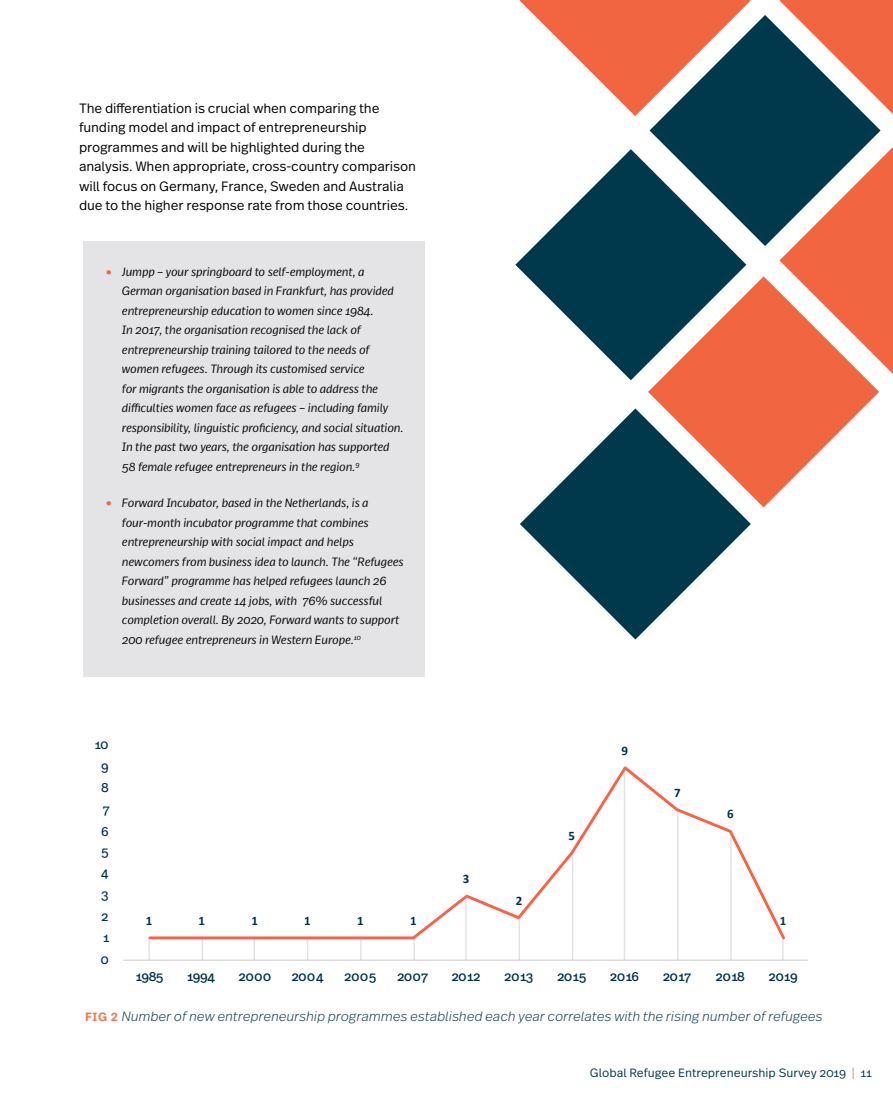
<style>
.page{position:relative;width:893px;height:1106px;background:#fff}
.page>*{position:absolute;margin:0;border:0;box-sizing:border-box;transform-origin:0 0}
.t1{font:300 13.5px/19.5px "Real Text Pro";letter-spacing:-.01em;color:#000}
.t2{font:italic 300 13.5px "Real Text Pro";letter-spacing:-.01em;color:#1b4457}
.t3{font:12.9px "Real Text Pro";letter-spacing:-.015em;color:#003049}
.t4{font:700 12.9px "Calibri";color:#003049}
.t5{font:12.9px "Real Text Pro";color:#003049}
.t6{font:italic 300 12px/19.5px "Real Text Pro";letter-spacing:-.01em;color:#000}
.t7{font:300 12px "Real Text Pro";color:#00394c}
.s1{font-family:"Texta Alt";font-weight:700;font-style:normal;font-size:25.5px;color:#f26541}
.s2{font-weight:600;font-style:normal;font-size:12px;color:#f37551}
.s3{color:#f26541}
</style>
<div class="page">
<hr style="left:123px;top:959px;width:685px;height:2px;background:#d9d9d9">
<svg style="left:148px;top:766px;width:637px;height:175px"></svg>
<hr style="left:148px;top:938px;width:2px;height:21px;background:#a6a6a6;opacity:.33">
<svg style="left:202px;top:938px;width:1px;height:21px"></svg>
<svg style="left:254px;top:938px;width:1px;height:21px"></svg>
<svg style="left:307px;top:938px;width:1px;height:21px"></svg>
<hr style="left:360px;top:938px;width:2px;height:21px;background:#a6a6a6;opacity:.33">
<hr style="left:413px;top:938px;width:2px;height:21px;background:#a6a6a6;opacity:.33">
<hr style="left:465px;top:895px;width:2px;height:64px;background:#a6a6a6;opacity:.33">
<hr style="left:519px;top:917px;width:1px;height:42px;background:#e2e2e2">
<hr style="left:572px;top:853px;width:1px;height:106px;background:#e2e2e2">
<hr style="left:624px;top:767px;width:1px;height:192px;background:#e2e2e2">
<hr style="left:677px;top:810px;width:1px;height:149px;background:#e2e2e2">
<hr style="left:730px;top:832px;width:2px;height:127px;background:#eae9e9">
<hr style="left:782px;top:938px;width:2px;height:21px;background:#a6a6a6;opacity:.33">
<svg style="left:649px;top:15px;width:232px;height:231px;fill:#00394c"></svg>
<svg style="left:779px;top:0;width:114px;height:114px"></svg>
<svg style="left:779px;top:147px;width:114px;height:227px"></svg>
<svg style="left:520px;top:0;width:231px;height:116px"></svg>
<svg style="left:648px;top:276px;width:231px;height:231px;fill:#f26541"></svg>
<svg style="left:515px;top:149px;width:231px;height:231px;fill:#00394c"></svg>
<svg style="left:520px;top:408px;width:231px;height:231px"></svg>
<div style="left:84px;top:241px;width:341px;height:435px;background:#e4e4e6"></div>
<p class="t1" style="left:79px;top:98px;width:339px">The differentiation is crucial when comparing the funding model and impact of entrepreneurship programmes and will be highlighted during the analysis. When appropriate, cross-country comparison will focus on Germany, France, Sweden and Australia due to the higher response rate from those countries.</p>
<p class="t6" style="left:122px;top:261px;width:283px;text-indent:-17px"><span class="s1">•</span> Jumpp – your springboard to self-employment, a German organisation based in Frankfurt, has provided entrepreneurship education to women since 1984.<br>In 2017, the organisation recognised the lack of entrepreneurship training tailored to the needs of women refugees. Through its customised service<br>for migrants the organisation is able to address the difficulties women face as refugees – including family responsibility, linguistic proficiency, and social situation.<br>In the past two years, the organisation has supported 58 female refugee entrepreneurs in the region.<sup>9</sup></p>
<p class="t6" style="left:122px;top:493px;width:283px;text-indent:-17px"><span class="s1">•</span> Forward Incubator, based in the Netherlands, is a four-month incubator programme that combines entrepreneurship with social impact and helps newcomers from business idea to launch. The “Refugees Forward” programme has helped refugees launch 26 businesses and create 14 jobs, with 76% successful completion overall. By 2020, Forward wants to support 200 refugee entrepreneurs in Western Europe.<sup>10</sup></p>
<p class="t5" style="left:95px;top:735px;width:15px">10</p>
<p class="t5" style="left:101px;top:757px;width:9px">9</p>
<p class="t5" style="left:101px;top:779px;width:9px">8</p>
<p class="t5" style="left:103px;top:800px;width:8px">7</p>
<p class="t5" style="left:101px;top:822px;width:9px">6</p>
<p class="t5" style="left:101px;top:842px;width:9px">5</p>
<p class="t5" style="left:101px;top:864px;width:9px">4</p>
<p class="t5" style="left:101px;top:885px;width:9px">3</p>
<p class="t5" style="left:101px;top:907px;width:9px">2</p>
<p class="t5" style="left:103px;top:928px;width:8px">1</p>
<p class="t5" style="left:101px;top:950px;width:9px">0</p>
<p class="t4" style="left:146px;top:911px;width:8px">1</p>
<p class="t4" style="left:199px;top:911px;width:8px">1</p>
<p class="t4" style="left:251px;top:911px;width:8px">1</p>
<p class="t4" style="left:304px;top:911px;width:8px">1</p>
<p class="t4" style="left:357px;top:911px;width:8px">1</p>
<p class="t4" style="left:410px;top:911px;width:8px">1</p>
<p class="t4" style="left:463px;top:869px;width:8px">3</p>
<p class="t4" style="left:516px;top:891px;width:8px">2</p>
<p class="t4" style="left:569px;top:826px;width:8px">5</p>
<p class="t4" style="left:621px;top:741px;width:8px">9</p>
<p class="t4" style="left:674px;top:783px;width:8px">7</p>
<p class="t4" style="left:727px;top:805px;width:8px">6</p>
<p class="t4" style="left:780px;top:911px;width:8px">1</p>
<p class="t3" style="left:136px;top:967px;width:29px">1985</p>
<p class="t3" style="left:187px;top:967px;width:30px">1994</p>
<p class="t3" style="left:239px;top:967px;width:34px">2000</p>
<p class="t3" style="left:291px;top:967px;width:34px">2004</p>
<p class="t3" style="left:344px;top:967px;width:34px">2005</p>
<p class="t3" style="left:397px;top:967px;width:32px">2007</p>
<p class="t3" style="left:451px;top:967px;width:31px">2012</p>
<p class="t3" style="left:504px;top:967px;width:31px">2013</p>
<p class="t3" style="left:557px;top:967px;width:31px">2015</p>
<p class="t3" style="left:610px;top:967px;width:31px">2016</p>
<p class="t3" style="left:663px;top:967px;width:30px">2017</p>
<p class="t3" style="left:716px;top:967px;width:31px">2018</p>
<p class="t3" style="left:768px;top:967px;width:31px">2019</p>
<p class="t2" style="left:85px;top:1006px;width:739px"><span class="s2">FIG 2</span> Number of new entrepreneurship programmes established each year correlates with the rising number of refugees</p>
<p class="t7" style="left:590px;top:1064px;width:284px">Global Refugee Entrepreneurship Survey 2019 <span class="s3">|</span> 11</p>
</div>
